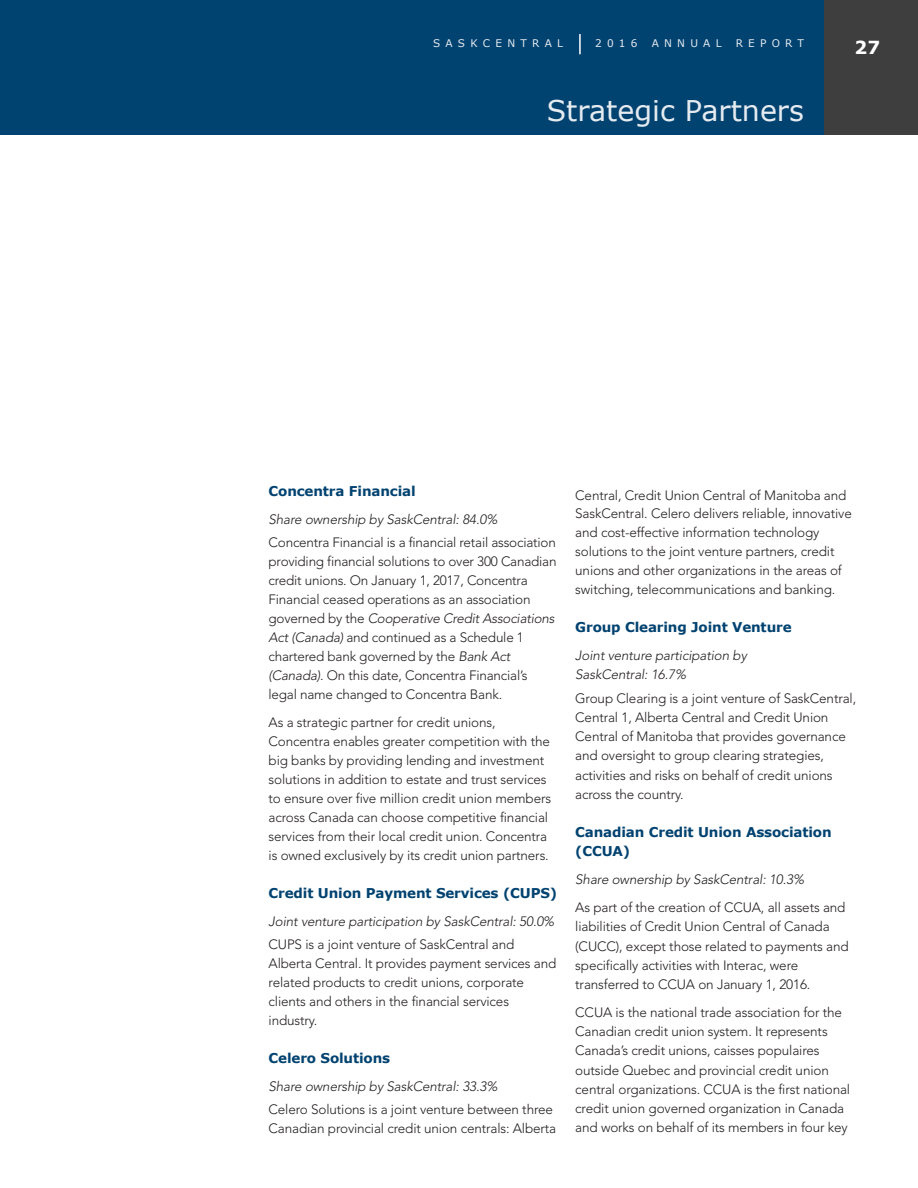
<style>
.page{position:relative;width:918px;height:1188px;background:#fff}
.page>*{position:absolute;margin:0;border:0;box-sizing:border-box;transform-origin:0 0}
.t1{font:28.5px "Verdana";color:rgb(255 255 255/.9)}
.t2{font:700 18px "Verdana";color:#fff}
.t3{font:300 13.5px/19px "Avenir";letter-spacing:-.01em;color:#231f20}
.t4{font:italic 300 13.5px/19.2px "Avenir";letter-spacing:-.01em;color:#231f20}
.t5{font:700 13.5px/19.2px "Verdana";letter-spacing:-.01em;color:#004270}
.t6{font:10.5px "Verdana";letter-spacing:.5em;color:rgb(255 255 255/.9)}
.s1{font-style:italic}
</style>
<div class="page">
<div style="left:824px;top:0;width:94px;height:135px;background:#3e3e3f"></div>
<div style="left:0;top:0;width:824px;height:135px;background:#004270"></div>
<hr style="left:579px;top:34px;width:2px;height:20px;background:#fff">
<p class="t6" style="left:433px;top:36px;width:131px">SASKCENTRAL</p>
<p class="t6" style="left:595px;top:36px;width:44px">2016</p>
<p class="t6" style="left:652px;top:36px;width:71px">ANNUAL</p>
<p class="t6" style="left:736px;top:36px;width:70px">REPORT</p>
<h2 class="t2" style="left:855px;top:36px;width:27px">27</h2>
<h1 class="t1" style="left:547px;top:92px;width:259px">Strategic Partners</h1>
<p class="t5" style="left:269px;top:481px;width:149px">Concentra Financial</p>
<p class="t4" style="left:269px;top:510px;width:230px">Share ownership by SaskCentral: 84.0%</p>
<p class="t3" style="left:269px;top:533px;width:290px">Concentra Financial is a financial retail association providing financial solutions to over 300 Canadian credit unions. On January 1, 2017, Concentra Financial ceased operations as an association governed by the <span class="s1">Cooperative Credit Associations Act (Canada)</span> and continued as a Schedule 1 chartered bank governed by the <span class="s1">Bank Act (Canada)</span>. On this date, Concentra Financial’s legal name changed to Concentra Bank.</p>
<p class="t3" style="left:269px;top:713px;width:284px">As a strategic partner for credit unions, Concentra enables greater competition with the big banks by providing lending and investment solutions in addition to estate and trust services to ensure over five million credit union members across Canada can choose competitive financial services from their local credit union. Concentra is owned exclusively by its credit union partners.</p>
<p class="t5" style="left:269px;top:883px;width:290px">Credit Union Payment Services (CUPS)</p>
<p class="t4" style="left:269px;top:912px;width:287px">Joint venture participation by SaskCentral: 50.0%</p>
<p class="t3" style="left:269px;top:935px;width:289px">CUPS is a joint venture of SaskCentral and Alberta Central. It provides payment services and related products to credit unions, corporate clients and others in the financial services industry.</p>
<p class="t5" style="left:269px;top:1048px;width:123px">Celero Solutions</p>
<p class="t4" style="left:269px;top:1077px;width:230px">Share ownership by SaskCentral: 33.3%</p>
<p class="t3" style="left:269px;top:1100px;width:289px">Celero Solutions is a joint venture between three<br>Canadian provincial credit union centrals: Alberta</p>
<p class="t3" style="left:575px;top:485px;width:278px">Central, Credit Union Central of Manitoba and SaskCentral. Celero delivers reliable, innovative and cost-effective information technology solutions to the joint venture partners, credit unions and other organizations in the areas of switching, telecommunications and banking.</p>
<p class="t5" style="left:575px;top:617px;width:218px">Group Clearing Joint Venture</p>
<p class="t4" style="left:575px;top:646px;width:173px">Joint venture participation by<br>SaskCentral: 16.7%</p>
<p class="t3" style="left:575px;top:689px;width:282px">Group Clearing is a joint venture of SaskCentral, Central 1, Alberta Central and Credit Union Central of Manitoba that provides governance and oversight to group clearing strategies, activities and risks on behalf of credit unions across the country.</p>
<p class="t5" style="left:575px;top:822px;width:258px">Canadian Credit Union Association (CCUA)</p>
<p class="t4" style="left:575px;top:870px;width:230px">Share ownership by SaskCentral: 10.3%</p>
<p class="t3" style="left:575px;top:898px;width:275px">As part of the creation of CCUA, all assets and liabilities of Credit Union Central of Canada (CUCC), except those related to payments and specifically activities with Interac, were transferred to CCUA on January 1, 2016.</p>
<p class="t3" style="left:575px;top:1003px;width:276px">CCUA is the national trade association for the Canadian credit union system. It represents Canada’s credit unions, caisses populaires outside Quebec and provincial credit union central organizations. CCUA is the first national credit union governed organization in Canada and works on behalf of its members in four key</p>
</div>
